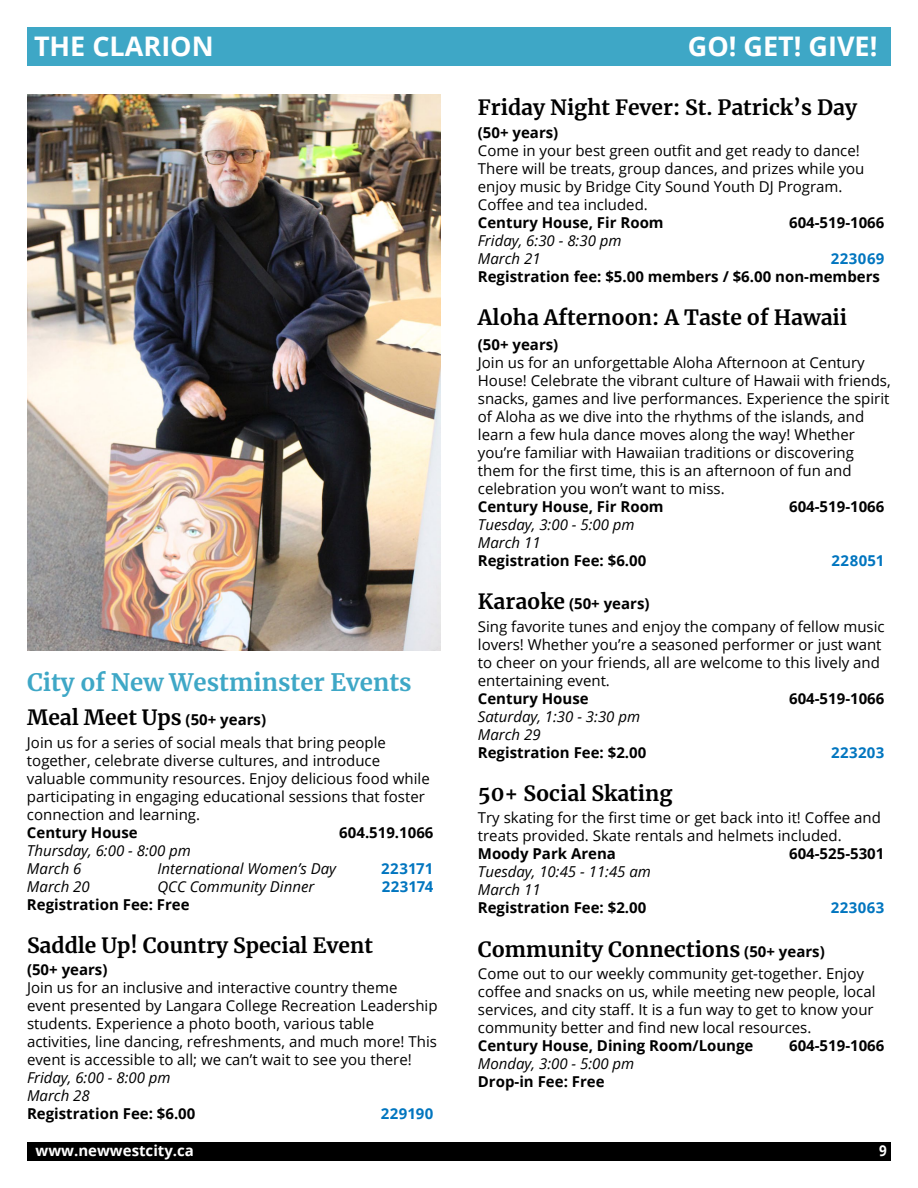
<style>
.page{position:relative;width:918px;height:1188px;background:#fff}
.page>*{position:absolute;margin:0;border:0;box-sizing:border-box;transform-origin:0 0}
.t1{font:700 27px "Open Sans";color:#fff}
.t2{font:700 24px "Merriweather";color:#3ea7c6}
.t3{font:700 21px "Merriweather";color:#000}
.t4{font:15px/18px "Open Sans";color:#000}
.t5{font:700 15px "Open Sans";color:#000}
.t6{font:italic 15px/18px "Open Sans";color:#000}
.t7{font:700 15px "Open Sans";letter-spacing:.03em;color:#0075bf}
.t8{font:700 15px "Open Sans";color:#fff}
.t9{font:700 15px "Open Sans";color:#fff;scale:.9 1}
.s1{font-family:"Open Sans";font-size:15px}
.s2{font-family:"Merriweather";font-weight:700;font-size:21px}
.s3{font-weight:700}
</style>
<div class="page">
<div style="left:27px;top:1143px;width:864px;height:18px;background:#000"></div>
<div style="left:27px;top:27px;width:864px;height:39px;background:#3ea7c6"></div>
<img style="left:27px;top:94px;width:413px;height:556px">
<h1 class="t1" style="left:34px;top:27px;width:181px">THE CLARION</h1>
<h1 class="t1" style="left:688px;top:27px;width:191px">GO! GET! GIVE!</h1>
<h2 class="t2" style="left:27px;top:666px;width:386px">City of New Westminster Events</h2>
<h3 class="t3" style="left:27px;top:703px;width:241px">Meal Meet Ups <span class="s1">(50+ years)</span></h3>
<p class="t4" style="left:27px;top:733px;width:404px">Join us for a series of social meals that bring people together, celebrate diverse cultures, and introduce valuable community resources. Enjoy delicious food while participating in engaging educational sessions that foster connection and learning.</p>
<p class="t5" style="left:27px;top:822px;width:112px">Century House</p>
<p class="t5" style="left:339px;top:822px;width:96px">604.519.1066</p>
<p class="t6" style="left:27px;top:841px;width:165px">Thursday, 6:00 - 8:00 pm<br>March 6</p>
<p class="t6" style="left:157px;top:859px;width:180px">International Women’s Day</p>
<p class="t7" style="left:381px;top:858px;width:54px">223171</p>
<p class="t6" style="left:27px;top:877px;width:64px">March 20</p>
<p class="t6" style="left:157px;top:877px;width:158px">QCC Community Dinner</p>
<p class="t7" style="left:382px;top:876px;width:53px">223174</p>
<p class="t5" style="left:27px;top:894px;width:164px">Registration Fee: Free</p>
<h3 class="t3" style="left:27px;top:931px;width:347px">Saddle Up! Country Special Event</h3>
<p class="t5" style="left:27px;top:959px;width:82px">(50+ years)</p>
<p class="t4" style="left:27px;top:979px;width:412px">Join us for an inclusive and interactive country theme event presented by Langara College Recreation Leadership students. Experience a photo booth, various table activities, line dancing, refreshments, and much more! This event is accessible to all; we can’t wait to see you there!</p>
<p class="t6" style="left:27px;top:1069px;width:145px">Friday, 6:00 - 8:00 pm<br>March 28</p>
<p class="t5" style="left:27px;top:1103px;width:170px">Registration Fee: $6.00</p>
<p class="t7" style="left:381px;top:1103px;width:54px">229190</p>
<h3 class="t3" style="left:478px;top:93px;width:381px">Friday Night Fever: St. Patrick’s Day</h3>
<p class="t5" style="left:478px;top:122px;width:82px">(50+ years)</p>
<p class="t4" style="left:478px;top:141px;width:388px">Come in your best green outfit and get ready to dance!<br>There will be treats, group dances, and prizes while you enjoy music by Bridge City Sound Youth DJ Program.<br>Coffee and tea included.</p>
<p class="t5" style="left:478px;top:212px;width:187px">Century House, Fir Room</p>
<p class="t5" style="left:789px;top:212px;width:97px">604-519-1066</p>
<p class="t6" style="left:478px;top:231px;width:145px">Friday, 6:30 - 8:30 pm<br>March 21</p>
<p class="t7" style="left:831px;top:248px;width:55px">223069</p>
<p class="t5" style="left:478px;top:266px;width:404px">Registration fee: $5.00 members / $6.00 non-members</p>
<h3 class="t3" style="left:478px;top:303px;width:371px">Aloha Afternoon: A Taste of Hawaii</h3>
<p class="t5" style="left:478px;top:334px;width:82px">(50+ years)</p>
<p class="t4" style="left:478px;top:353px;width:414px">Join us for an unforgettable Aloha Afternoon at Century House! Celebrate the vibrant culture of Hawaii with friends, snacks, games and live performances. Experience the spirit of Aloha as we dive into the rhythms of the islands, and learn a few hula dance moves along the way! Whether you’re familiar with Hawaiian traditions or discovering them for the first time, this is an afternoon of fun and celebration you won’t want to miss.</p>
<p class="t5" style="left:478px;top:496px;width:187px">Century House, Fir Room</p>
<p class="t5" style="left:789px;top:496px;width:97px">604-519-1066</p>
<p class="t6" style="left:478px;top:515px;width:158px">Tuesday, 3:00 - 5:00 pm<br>March 11</p>
<p class="t5" style="left:478px;top:550px;width:170px">Registration Fee: $6.00</p>
<p class="t7" style="left:832px;top:550px;width:54px">228051</p>
<p class="t4" style="left:478px;top:592px;width:408px;line-height:22.5px"><span class="s2">Karaoke</span> <span class="s3">(50+ years)<br></span>Sing favorite tunes and enjoy the company of fellow music</p>
<p class="t4" style="left:478px;top:635px;width:405px;text-align:justify">lovers! Whether you’re a seasoned performer or just want to cheer on your friends, all are welcome to this lively and entertaining event.</p>
<p class="t5" style="left:478px;top:688px;width:112px">Century House</p>
<p class="t5" style="left:789px;top:688px;width:97px">604-519-1066</p>
<p class="t6" style="left:478px;top:707px;width:164px">Saturday, 1:30 - 3:30 pm<br>March 29</p>
<p class="t5" style="left:478px;top:742px;width:170px">Registration Fee: $2.00</p>
<p class="t7" style="left:831px;top:742px;width:55px">223203</p>
<h3 class="t3" style="left:478px;top:779px;width:196px">50+ Social Skating</h3>
<p class="t4" style="left:478px;top:809px;width:405px">Try skating for the first time or get back into it! Coffee and treats provided. Skate rentals and helmets included.</p>
<p class="t5" style="left:478px;top:843px;width:140px">Moody Park Arena</p>
<p class="t5" style="left:789px;top:843px;width:97px">604-525-5301</p>
<p class="t6" style="left:478px;top:863px;width:175px">Tuesday, 10:45 - 11:45 am<br>March 11</p>
<p class="t5" style="left:478px;top:897px;width:170px">Registration Fee: $2.00</p>
<p class="t7" style="left:831px;top:897px;width:55px">223063</p>
<h3 class="t3" style="left:478px;top:934px;width:348px">Community Connections <span class="s1">(50+ years)</span></h3>
<p class="t4" style="left:478px;top:964px;width:399px">Come out to our weekly community get-together. Enjoy coffee and snacks on us, while meeting new people, local services, and city staff. It is a fun way to get to know your community better and find new local resources.</p>
<p class="t5" style="left:478px;top:1035px;width:277px">Century House, Dining Room/Lounge</p>
<p class="t5" style="left:789px;top:1035px;width:97px">604-519-1066</p>
<p class="t6" style="left:478px;top:1054px;width:158px">Monday, 3:00 - 5:00 pm</p>
<p class="t5" style="left:478px;top:1071px;width:128px">Drop-in Fee: Free</p>
<p class="t8" style="left:36px;top:1140px;width:160px">www.newwestcity.ca</p>
<p class="t9" style="left:879px;top:1140px;width:10px">9</p>
</div>
